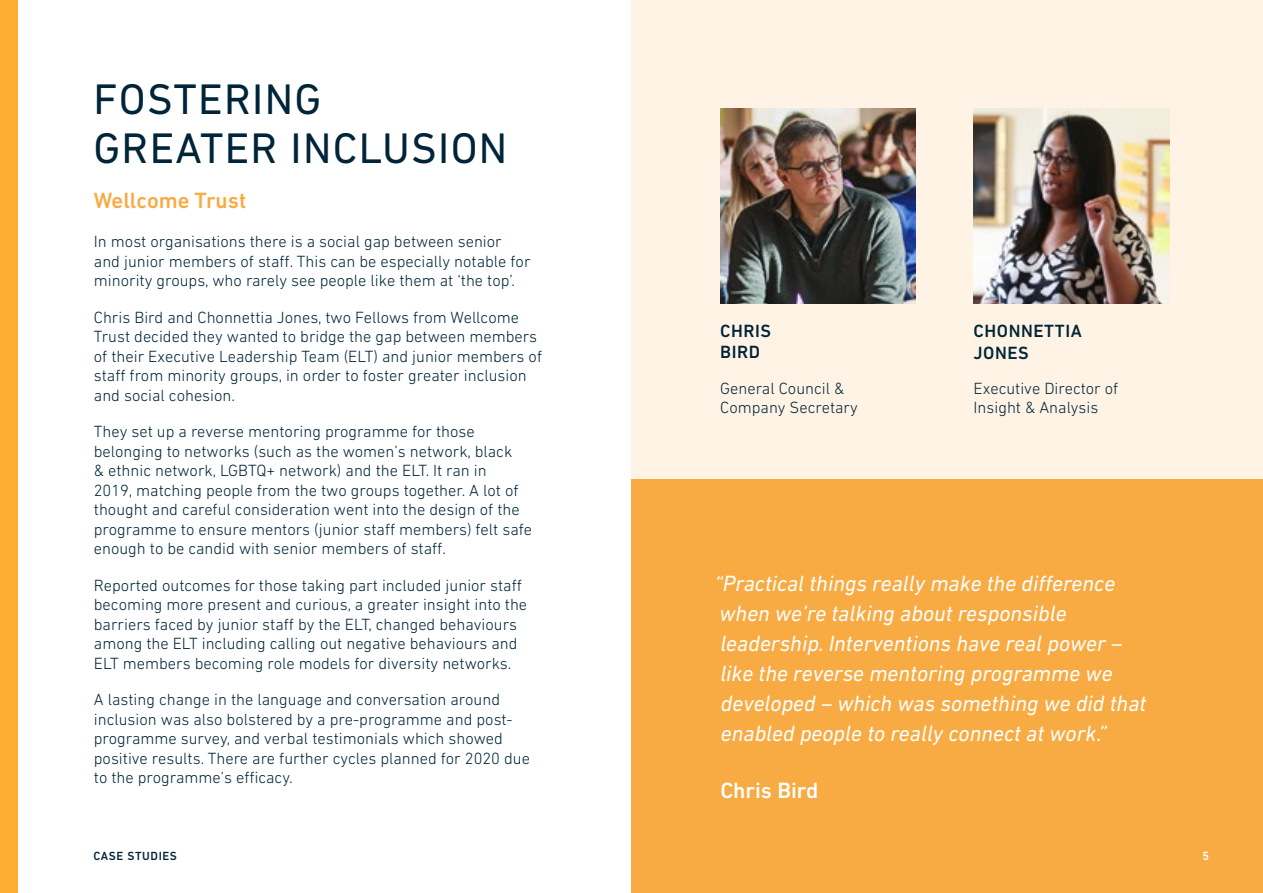
<style>
.page{position:relative;width:1263px;height:893px;background:#fff}
.page>*{position:absolute;margin:0;border:0;box-sizing:border-box;transform-origin:0 0}
.t1{font:43.5px/49.5px "DIN Next LT Pro";letter-spacing:.03em;color:#002438}
.t2{font:italic 22.5px/30px "DIN Next LT Pro";color:#fff}
.t3{font:500 22.5px "DIN Next LT Pro";color:#f8ab43}
.t4{font:500 22.5px "DIN Next LT Pro";color:#fff}
.t5{font:500 18px/21.6px "DIN Next LT Pro";letter-spacing:.03em;color:#002438}
.t6{font:300 16.5px/19.5px "DIN Next LT Pro";color:#002438}
.t7{font:500 12px "DIN Next LT Pro";letter-spacing:.05em;color:#002438}
.t8{font:500 12px "DIN Next LT Pro";color:#fff}
</style>
<div class="page">
<div style="left:631px;top:0;width:632px;height:893px;background:#fff3e5"></div>
<div style="left:631px;top:479px;width:632px;height:414px;background:#f8ab43"></div>
<img style="left:720px;top:108px;width:196px;height:195px">
<img style="left:973px;top:108px;width:196px;height:195px">
<div style="left:0;top:0;width:17px;height:893px;background:#ffac35"></div>
<h1 class="t1" style="left:93px;top:74px;width:415px">FOSTERING<br>GREATER INCLUSION</h1>
<h2 class="t3" style="left:94px;top:187px;width:154px">Wellcome Trust</h2>
<p class="t6" style="left:94px;top:232px;width:438px">In most organisations there is a social gap between senior and junior members of staff. This can be especially notable for minority groups, who rarely see people like them at ‘the top’.</p>
<p class="t6" style="left:94px;top:307px;width:450px">Chris Bird and Chonnettia Jones, two Fellows from Wellcome Trust decided they wanted to bridge the gap between members of their Executive Leadership Team (ELT) and junior members of staff from minority groups, in order to foster greater inclusion and social cohesion.</p>
<p class="t6" style="left:94px;top:422px;width:440px">They set up a reverse mentoring programme for those belonging to networks (such as the women’s network, black<br>&amp; ethnic network, LGBTQ+ network) and the ELT. It ran in<br>2019, matching people from the two groups together. A lot of thought and careful consideration went into the design of the programme to ensure mentors (junior staff members) felt safe enough to be candid with senior members of staff.</p>
<p class="t6" style="left:94px;top:575px;width:435px">Reported outcomes for those taking part included junior staff becoming more present and curious, a greater insight into the barriers faced by junior staff by the ELT, changed behaviours among the ELT including calling out negative behaviours and ELT members becoming role models for diversity networks.</p>
<p class="t6" style="left:94px;top:690px;width:438px">A lasting change in the language and conversation around inclusion was also bolstered by a pre-programme and post&shy;programme survey, and verbal testimonials which showed positive results. There are further cycles planned for 2020 due to the programme’s efficacy.</p>
<p class="t5" style="left:720px;top:320px;width:52px">CHRIS<br>BIRD</p>
<p class="t6" style="left:720px;top:378px;width:139px">General Council &amp;<br>Company Secretary</p>
<p class="t6" style="left:973px;top:378px;width:146px">Executive Director of<br>Insight &amp; Analysis</p>
<p class="t5" style="left:973px;top:320px;width:110px">CHONNETTIA<br>JONES</p>
<p class="t2" style="left:715px;top:568px;width:433px">“Practical things really make the difference when we’re talking about responsible leadership. Interventions have real power – like the reverse mentoring programme we developed – which was something we did that enabled people to really connect at work.”</p>
<h2 class="t4" style="left:720px;top:777px;width:100px">Chris Bird</h2>
<p class="t7" style="left:93px;top:849px;width:85px">CASE STUDIES</p>
<p class="t8" style="left:1202px;top:849px;width:8px">5</p>
</div>
